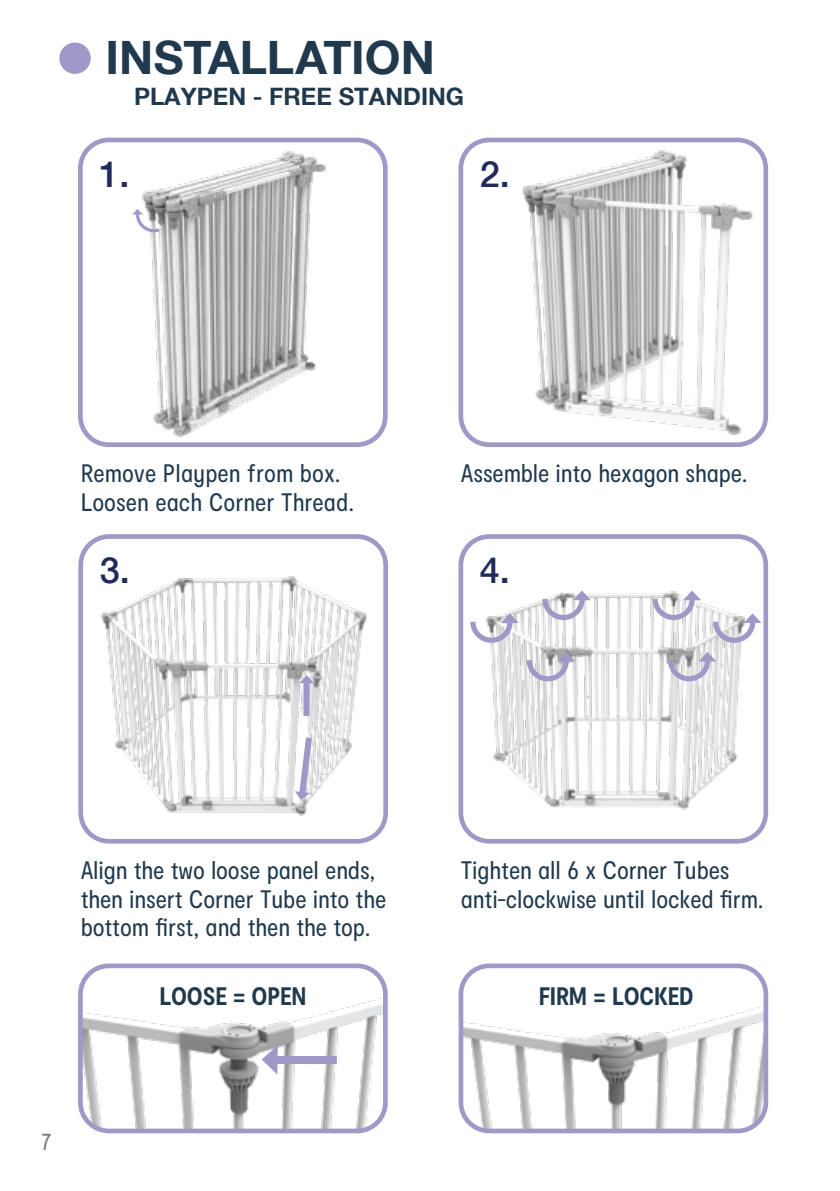
<style>
.page{position:relative;width:840px;height:1191px;background:#fff}
.page>*{position:absolute;margin:0;border:0;box-sizing:border-box;transform-origin:0 0}
.t1{font:700 46px "Helvetica Neue LT Com";color:#20394d}
.t2{font:500 36px "Helvetica Neue LT Com";color:#1f2c5b}
.t3{font:condensed 24px/28.8px "Anko Moderat";letter-spacing:-.005em;color:#20394d}
.t4{font:700 condensed 24px "Anko Moderat";letter-spacing:-.005em;color:#20394d}
.t5{font:700 24px "Helvetica Neue LT Com";color:#20394d}
.t6{font:condensed 22px "Anko Moderat";color:#72808a}
</style>
<div class="page">
<img style="left:464px;top:969px;width:301px;height:162px">
<img style="left:84px;top:969px;width:301px;height:162px">
<div style="left:59px;top:43px;width:32px;height:31px;background:#9f99c8;border-radius:50%"></div>
<img style="left:142px;top:151px;width:184px;height:286px">
<img style="left:522px;top:140px;width:238px;height:304px">
<img style="left:100px;top:576px;width:267px;height:240px">
<img style="left:490px;top:593px;width:251px;height:217px">
<div style="left:78px;top:138px;width:309px;height:309px;border:5px solid #9f99c8;border-radius:28px"></div>
<div style="left:458px;top:138px;width:309px;height:309px;border:5px solid #9f99c8;border-radius:28px"></div>
<div style="left:78px;top:534px;width:310px;height:309px;border:5px solid #9f99c8;border-radius:28px"></div>
<div style="left:458px;top:963px;width:309px;height:170px;border:5px solid #9f99c8;border-radius:28px"></div>
<div style="left:78px;top:963px;width:309px;height:170px;border:5px solid #9f99c8;border-radius:28px"></div>
<div style="left:458px;top:534px;width:309px;height:309px;border:5px solid #9f99c8;border-radius:28px"></div>
<svg style="left:132px;top:209px;width:31px;height:25px"></svg>
<svg style="left:524px;top:652px;width:51px;height:32px"></svg>
<svg style="left:665px;top:652px;width:51px;height:32px"></svg>
<svg style="left:649px;top:590px;width:51px;height:32px"></svg>
<svg style="left:539px;top:590px;width:51px;height:32px"></svg>
<svg style="left:710px;top:613px;width:51px;height:32px"></svg>
<svg style="left:470px;top:613px;width:48px;height:32px"></svg>
<svg style="left:294px;top:731px;width:21px;height:69px"></svg>
<div style="left:303px;top:681px;width:6px;height:35px;background:#9f99c8"></div>
<svg style="left:299px;top:675px;width:15px;height:8px"></svg>
<div style="left:275px;top:1056px;width:61px;height:8px;background:#9f99c8"></div>
<svg style="left:261px;top:1045px;width:17px;height:29px"></svg>
<h1 class="t1" style="left:106px;top:29px;width:330px">INSTALLATION</h1>
<p class="t5" style="left:134px;top:81px;width:331px">PLAYPEN - FREE STANDING</p>
<h2 class="t2" style="left:99px;top:152px;width:32px">1.</h2>
<h2 class="t2" style="left:479px;top:152px;width:32px">2.</h2>
<p class="t3" style="left:81px;top:459px;width:275px">Remove Playpen from box.<br>Loosen each Corner Thread.</p>
<p class="t3" style="left:460px;top:459px;width:288px">Assemble into hexagon shape.</p>
<h2 class="t2" style="left:100px;top:549px;width:32px">3.</h2>
<h2 class="t2" style="left:479px;top:549px;width:32px">4.</h2>
<p class="t3" style="left:81px;top:856px;width:307px">Align the two loose panel ends, then insert Corner Tube into the bottom first, and then the top.</p>
<p class="t3" style="left:460px;top:856px;width:304px">Tighten all 6 x Corner Tubes anti-clockwise until locked firm.</p>
<p class="t4" style="left:159px;top:980px;width:149px">LOOSE = OPEN</p>
<p class="t4" style="left:538px;top:980px;width:156px">FIRM = LOCKED</p>
<p class="t6" style="left:41px;top:1127px;width:12px">7</p>
</div>
